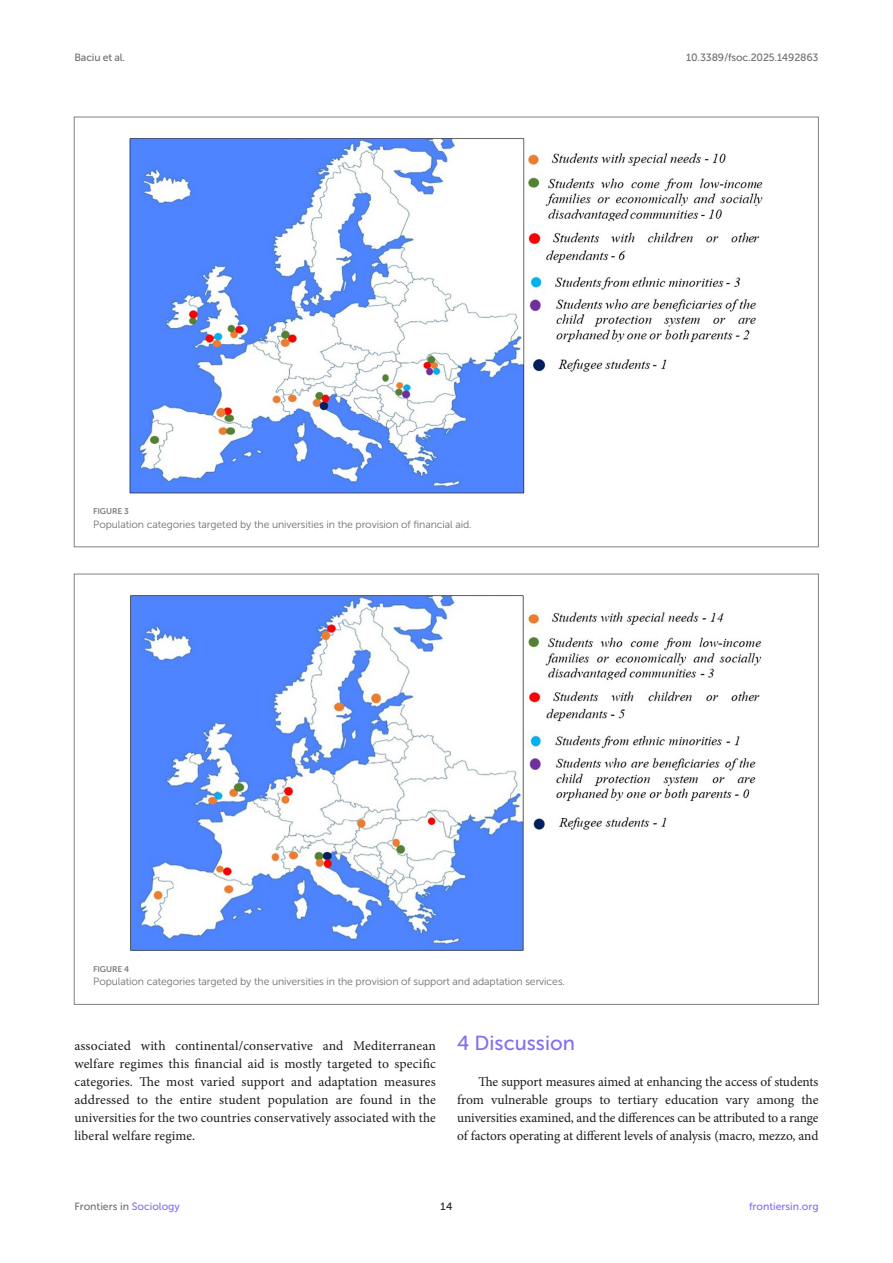
<style>
.page{position:relative;width:893px;height:1263px;background:#fff}
.page>*{position:absolute;margin:0;border:0;box-sizing:border-box;transform-origin:0 0}
.HEAD_1{font:20.25px "Museo Sans 500";color:#856df0}
.TEXT{font:13.5px/18px "Minion Pro";letter-spacing:.01em;color:#1b1c1b;text-align:justify}
.TEXT_FLUSH{font:13.5px/18px "Minion Pro";letter-spacing:-.01em;color:#1b1c1b;text-align:justify}
.FIG_LEG{font:10.5px "Museo Sans 300";letter-spacing:-.01em;color:#706f70}
.t1{font:10.5px "Museo Sans 500";letter-spacing:-.015em;color:#706f70}
.t2{font:10.5px "Museo Sans 500";color:#856df0}
.t3{font:10.5px "Museo Sans 500";color:#1b1c1b}
.FIG_HD{font:8.25px "Museo Sans 700";letter-spacing:-.01em;color:#7e7f7f}
.s1{color:#856df0}
</style>
<div class="page">
<img style="left:129px;top:138px;width:634px;height:356px">
<img style="left:129px;top:594px;width:633px;height:357px">
<p class="t1" style="left:74px;top:51px;width:52px">Baciu et al.</p>
<p class="t1" style="left:686px;top:51px;width:134px">10.3389/fsoc.2025.1492863</p>
<p class="FIG_HD" style="left:93px;top:507px;width:37px">FIGURE 3</p>
<p class="FIG_LEG" style="left:93px;top:519px;width:380px">Population categories targeted by the universities in the provision of financial aid.</p>
<p class="FIG_HD" style="left:93px;top:964px;width:37px">FIGURE 4</p>
<p class="FIG_LEG" style="left:93px;top:976px;width:473px">Population categories targeted by the universities in the provision of support and adaptation services.</p>
<p class="TEXT" style="left:74px;top:1037px;width:363px">associated with continental/conservative and Mediterranean welfare regimes this financial aid is mostly targeted to specific categories. The most varied support and adaptation measures addressed to the entire student population are found in the universities for the two countries conservatively associated with the liberal welfare regime.</p>
<p class="HEAD_1" style="left:457px;top:1032px;width:119px">4 Discussion</p>
<p class="TEXT_FLUSH" style="left:457px;top:1073px;width:363px;text-indent:21px">The support measures aimed at enhancing the access of students from vulnerable groups to tertiary education vary among the universities examined, and the differences can be attributed to a range of factors operating at different levels of analysis (macro, mezzo, and</p>
<p class="t1" style="left:74px;top:1200px;width:107px">Frontiers in <span class="s1">Sociology</span></p>
<p class="t3" style="left:441px;top:1200px;width:13px">14</p>
<p class="t2" style="left:749px;top:1200px;width:71px">frontiersin.org</p>
</div>
